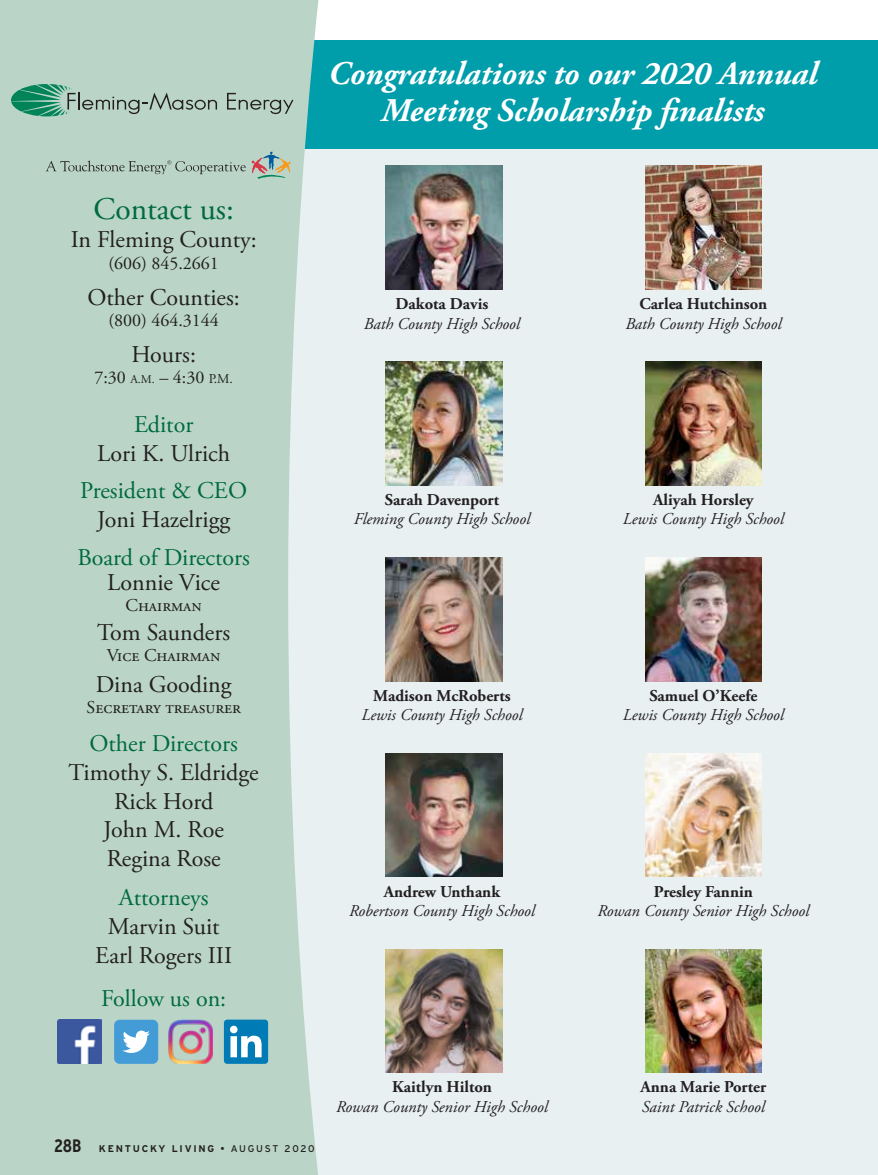
<style>
.page{position:relative;width:878px;height:1175px;background:#fff}
.page>*{position:absolute;margin:0;border:0;box-sizing:border-box;transform-origin:0 0}
.t1{font:italic 700 33px/37.5px "Adobe Garamond Pro";color:#fff;text-align:center}
.t2{font:31.5px "Adobe Garamond Pro";color:#006a3e}
.t3{font:24px/28.8px "Adobe Garamond Pro";letter-spacing:-.01em;color:#231f20;text-align:center}
.t4{font:24px "Adobe Garamond Pro";letter-spacing:-.005em;color:#006a3e}
.t5{font:18px "Adobe Garamond Pro";color:#231f20}
.t6{font:700 condensed 18px "Interstate";color:#231f20}
.t7{font:italic 16.5px "Adobe Garamond Pro";color:#231f20}
.t8{font:700 16.5px "Adobe Garamond Pro";color:#231f20}
.t9{font:700 9.75px "Interstate";letter-spacing:.18em;color:#231f20}
.s1{font-size:12px}
.s2{font-size:13.5px}
.s3{font-weight:400}
</style>
<div class="page">
<div style="left:262px;top:134px;width:616px;height:1040px;background:#e8f0f2"></div>
<div style="left:282px;top:40px;width:596px;height:109px;background:#009daa"></div>
<svg style="left:0;top:0;width:319px;height:1174px;background:#bdd6ca"></svg>
<svg style="left:46px;top:151px;width:245px;height:28px;background:#aec5b9"></svg>
<svg style="left:11px;top:84px;width:206px;height:32px;background:#8eb8a7"></svg>
<svg style="left:227px;top:93px;width:66px;height:21px"></svg>
<div style="left:114px;top:1019px;width:44px;height:44px;background:#439cd6;border-radius:6px"></div>
<svg style="left:122px;top:1030px;width:28px;height:23px"></svg>
<img style="left:57px;top:1019px;width:44px;height:44px">
<img style="left:169px;top:1019px;width:44px;height:44px">
<div style="left:224px;top:1019px;width:44px;height:44px;background:#007bb6;border-radius:3px"></div>
<svg style="left:230px;top:1025px;width:31px;height:32px"></svg>
<img style="left:385px;top:166px;width:117px;height:123px">
<img style="left:645px;top:166px;width:116px;height:123px">
<img style="left:385px;top:362px;width:117px;height:123px">
<img style="left:645px;top:362px;width:116px;height:123px">
<img style="left:385px;top:557px;width:117px;height:124px">
<img style="left:645px;top:557px;width:116px;height:124px">
<img style="left:385px;top:753px;width:117px;height:124px">
<img style="left:645px;top:753px;width:116px;height:124px">
<img style="left:385px;top:949px;width:117px;height:123px">
<img style="left:645px;top:949px;width:116px;height:123px">
<h2 class="t2" style="left:93px;top:190px;width:142px">Contact us:</h2>
<h3 class="t3" style="left:71px;top:226px;width:187px">In Fleming County:</h3>
<p class="t5" style="left:108px;top:252px;width:112px">(606) 845.2661</p>
<h3 class="t3" style="left:88px;top:283px;width:154px">Other Counties:</h3>
<p class="t5" style="left:108px;top:310px;width:112px">(800) 464.3144</p>
<h3 class="t3" style="left:131px;top:340px;width:66px">Hours:</h3>
<p class="t5" style="left:94px;top:367px;width:140px">7:30 <span class="s1">A.M.</span> – 4:30 <span class="s2">P.M.</span></p>
<h3 class="t4" style="left:134px;top:410px;width:61px">Editor</h3>
<h3 class="t3" style="left:97px;top:440px;width:135px">Lori K. Ulrich</h3>
<h3 class="t4" style="left:80px;top:476px;width:168px">President &amp; CEO</h3>
<h3 class="t3" style="left:97px;top:506px;width:135px">Joni Hazelrigg</h3>
<h3 class="t4" style="left:77px;top:542px;width:174px">Board of Directors</h3>
<h3 class="t3" style="left:107px;top:569px;width:114px">Lonnie Vice</h3>
<p class="t5" style="left:125px;top:595px;width:78px">Chairman</p>
<h3 class="t3" style="left:97px;top:619px;width:134px">Tom Saunders</h3>
<p class="t5" style="left:107px;top:644px;width:115px">Vice Chairman</p>
<h3 class="t3" style="left:96px;top:671px;width:137px">Dina Gooding</h3>
<p class="t5" style="left:86px;top:697px;width:156px">Secretary treasurer</p>
<h3 class="t4" style="left:89px;top:729px;width:150px">Other Directors</h3>
<h3 class="t3" style="left:69px;top:758px;width:192px">Timothy S. Eldridge<br>Rick Hord<br>John M. Roe<br>Regina Rose</h3>
<h3 class="t4" style="left:119px;top:883px;width:91px">Attorneys</h3>
<h3 class="t3" style="left:95px;top:912px;width:138px">Marvin Suit<br>Earl Rogers III</h3>
<h3 class="t4" style="left:101px;top:984px;width:127px">Follow us on:</h3>
<h1 class="t1" style="left:328px;top:55px;width:490px">Congratulations to our 2020 Annual<br>Meeting Scholarship finalists</h1>
<p class="t8" style="left:395px;top:294px;width:94px">Dakota Davis</p>
<p class="t7" style="left:364px;top:313px;width:157px">Bath County High School</p>
<p class="t8" style="left:639px;top:294px;width:129px">Carlea Hutchinson</p>
<p class="t7" style="left:625px;top:313px;width:157px">Bath County High School</p>
<p class="t8" style="left:385px;top:490px;width:116px">Sarah Davenport</p>
<p class="t7" style="left:354px;top:509px;width:178px">Fleming County High School</p>
<p class="t8" style="left:373px;top:686px;width:139px">Madison McRoberts</p>
<p class="t7" style="left:361px;top:705px;width:163px">Lewis County High School</p>
<p class="t8" style="left:653px;top:490px;width:102px">Aliyah Horsley</p>
<p class="t7" style="left:622px;top:509px;width:163px">Lewis County High School</p>
<p class="t8" style="left:649px;top:686px;width:110px">Samuel O’Keefe</p>
<p class="t7" style="left:622px;top:705px;width:163px">Lewis County High School</p>
<p class="t8" style="left:384px;top:881px;width:118px">Andrew Unthank</p>
<p class="t7" style="left:349px;top:901px;width:187px">Robertson County High School</p>
<p class="t8" style="left:654px;top:881px;width:100px">Presley Fannin</p>
<p class="t7" style="left:597px;top:901px;width:213px">Rowan County Senior High School</p>
<p class="t6" style="left:54px;top:1136px;width:29px">28B</p>
<p class="t9" style="left:99px;top:1143px;width:217px">KENTUCKY LIVING <span class="s3">• AUGUST 2020</span></p>
<p class="t8" style="left:392px;top:1077px;width:101px">Kaitlyn Hilton</p>
<p class="t7" style="left:336px;top:1096px;width:213px">Rowan County Senior High School</p>
<p class="t8" style="left:640px;top:1077px;width:127px">Anna Marie Porter</p>
<p class="t7" style="left:642px;top:1096px;width:124px">Saint Patrick School</p>
</div>
